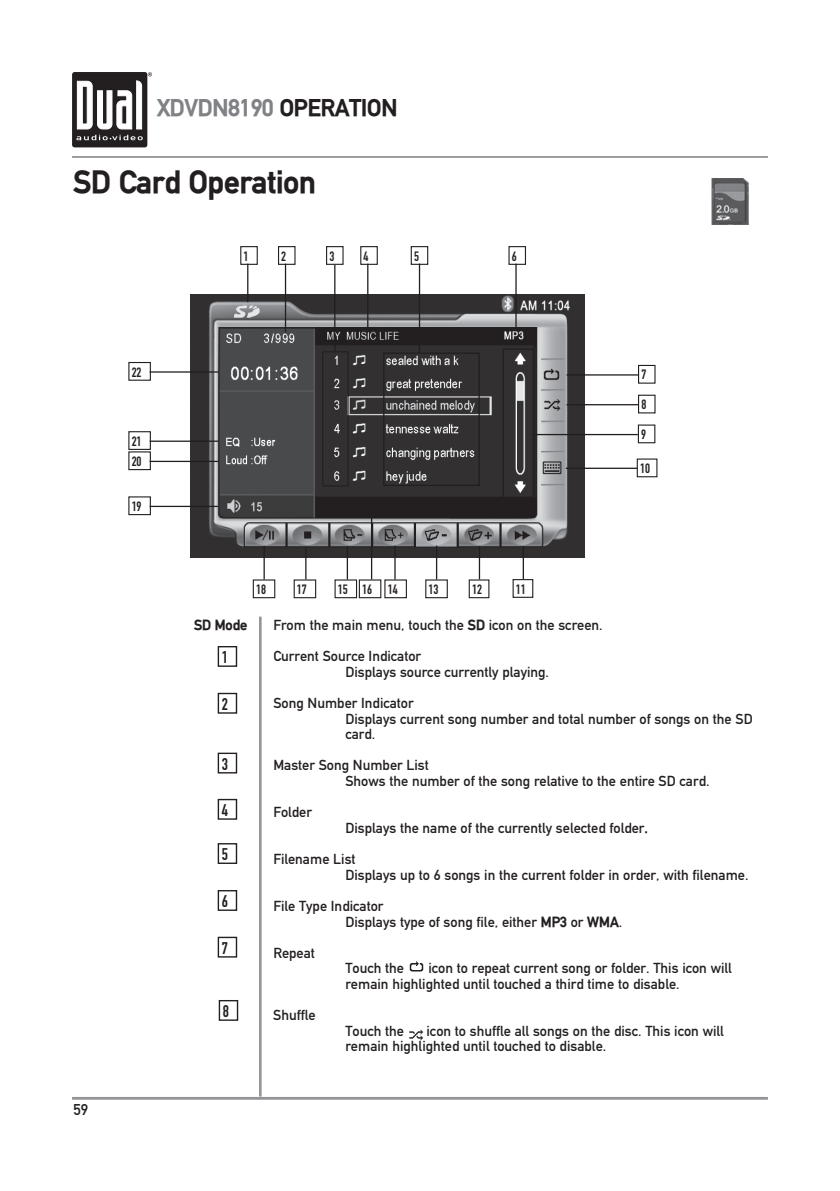
<style>
.page{position:relative;width:840px;height:1191px;background:#fff}
.page>*{position:absolute;margin:0;border:0;box-sizing:border-box;transform-origin:0 0}
.t1{font:700 31.2px "DIN Mittelschrift";color:#231f20}
.t2{font:700 23.4px "DIN Mittelschrift";color:#808285}
.t3{font:16.6px "DIN Engschrift";color:#231f20}
.t4{font:15.4px "DIN Mittelschrift";color:#231f20}
.t5{font:14.4px/31.2px "DIN Mittelschrift";color:#231f20}
.t6{font:700 14.4px "DIN Mittelschrift";color:#231f20}
.t7{font:13.4px "DIN Engschrift";color:#231f20}
.s1{color:#231f20}
.s2{font-weight:700}
</style>
<div class="page">
<div style="left:72px;top:72px;width:75px;height:75px;background:#231f20;border-radius:3px"></div>
<svg style="left:76px;top:72px;width:76px;height:68px"></svg>
<hr style="left:72px;top:1097px;width:695px;height:2px;background:#939598">
<hr style="left:72px;top:156px;width:695px;height:2px;background:#939598">
<hr style="left:259px;top:616px;width:2px;height:480px;background:#939598">
<img style="left:409px;top:961px;width:15px;height:11px">
<img style="left:409px;top:1029px;width:15px;height:12px">
<img style="left:190px;top:295px;width:394px;height:262px">
<hr style="left:305px;top:547px;width:1px;height:32px;background:#231f20">
<hr style="left:346px;top:546px;width:2px;height:33px;background:#231f20">
<hr style="left:394px;top:545px;width:1px;height:34px;background:#231f20">
<hr style="left:435px;top:545px;width:2px;height:34px;background:#231f20">
<hr style="left:478px;top:546px;width:2px;height:33px;background:#231f20">
<hr style="left:522px;top:546px;width:1px;height:33px;background:#231f20">
<hr style="left:263px;top:546px;width:2px;height:33px;background:#231f20">
<div style="left:425px;top:579px;width:22px;height:19px;border:1px solid #231f20"></div>
<div style="left:468px;top:579px;width:21px;height:19px;border:1px solid #231f20"></div>
<div style="left:240px;top:246px;width:18px;height:19px;border:1px solid #231f20"></div>
<div style="left:637px;top:424px;width:18px;height:19px;border:1px solid #231f20"></div>
<div style="left:278px;top:246px;width:17px;height:19px;border:1px solid #231f20"></div>
<div style="left:326px;top:246px;width:17px;height:19px;border:1px solid #231f20"></div>
<div style="left:410px;top:246px;width:18px;height:19px;border:1px solid #231f20"></div>
<div style="left:383px;top:352px;width:96px;height:134px;border:1px solid #231f20"></div>
<hr style="left:418px;top:264px;width:2px;height:88px;background:#231f20">
<hr style="left:285px;top:264px;width:1px;height:68px;background:#231f20">
<div style="left:322px;top:351px;width:26px;height:135px;border:1px solid #231f20"></div>
<hr style="left:334px;top:265px;width:1px;height:86px;background:#231f20">
<hr style="left:247px;top:264px;width:1px;height:38px;background:#231f20">
<hr style="left:565px;top:467px;width:72px;height:2px;background:#231f20">
<hr style="left:532px;top:434px;width:105px;height:1px;background:#231f20">
<div style="left:384px;top:579px;width:22px;height:19px;border:1px solid #231f20"></div>
<div style="left:334px;top:579px;width:23px;height:19px;border:1px solid #231f20"></div>
<div style="left:293px;top:579px;width:23px;height:19px;border:1px solid #231f20"></div>
<div style="left:252px;top:579px;width:23px;height:19px;border:1px solid #231f20"></div>
<div style="left:128px;top:496px;width:23px;height:19px;border:1px solid #231f20"></div>
<div style="left:128px;top:451px;width:23px;height:19px;border:1px solid #231f20"></div>
<div style="left:128px;top:431px;width:23px;height:19px;border:1px solid #231f20"></div>
<div style="left:128px;top:362px;width:23px;height:19px;border:1px solid #231f20"></div>
<hr style="left:149px;top:371px;width:69px;height:2px;background:#231f20">
<hr style="left:149px;top:440px;width:69px;height:2px;background:#231f20">
<hr style="left:149px;top:461px;width:69px;height:1px;background:#231f20">
<hr style="left:149px;top:506px;width:69px;height:1px;background:#231f20">
<div style="left:502px;top:348px;width:31px;height:151px;border:1px solid #231f20"></div>
<div style="left:360px;top:246px;width:17px;height:19px;border:1px solid #231f20"></div>
<hr style="left:367px;top:264px;width:1px;height:68px;background:#231f20">
<hr style="left:371px;top:515px;width:1px;height:64px;background:#231f20">
<div style="left:358px;top:579px;width:23px;height:19px;border:1px solid #231f20"></div>
<div style="left:217px;top:646px;width:20px;height:21px;border:1px solid #231f20"></div>
<div style="left:217px;top:693px;width:20px;height:20px;border:1px solid #231f20"></div>
<div style="left:217px;top:752px;width:20px;height:21px;border:1px solid #231f20"></div>
<div style="left:217px;top:799px;width:20px;height:20px;border:1px solid #231f20"></div>
<div style="left:217px;top:890px;width:20px;height:21px;border:1px solid #231f20"></div>
<div style="left:217px;top:843px;width:20px;height:21px;border:1px solid #231f20"></div>
<div style="left:218px;top:1000px;width:20px;height:20px;border:1px solid #231f20"></div>
<div style="left:217px;top:936px;width:20px;height:21px;border:1px solid #231f20"></div>
<div style="left:637px;top:395px;width:18px;height:18px;border:1px solid #231f20"></div>
<hr style="left:566px;top:404px;width:71px;height:1px;background:#231f20">
<div style="left:637px;top:365px;width:18px;height:19px;border:1px solid #231f20"></div>
<hr style="left:566px;top:374px;width:71px;height:1px;background:#231f20">
<div style="left:508px;top:246px;width:17px;height:19px;border:1px solid #231f20"></div>
<hr style="left:515px;top:264px;width:1px;height:65px;background:#231f20">
<div style="left:636px;top:458px;width:21px;height:19px;border:1px solid #231f20"></div>
<div style="left:512px;top:579px;width:21px;height:19px;border:1px solid #231f20"></div>
<img style="left:711px;top:178px;width:38px;height:47px">
<h2 class="t2" style="left:157px;top:94px;width:241px">XDVDN8190 <span class="s1">OPERATION</span></h2>
<h1 class="t1" style="left:73px;top:164px;width:244px">SD Card Operation</h1>
<p class="t7" style="left:243px;top:248px;width:6px">1</p>
<p class="t7" style="left:281px;top:248px;width:6px">2</p>
<p class="t7" style="left:329px;top:248px;width:6px">3</p>
<p class="t7" style="left:414px;top:248px;width:6px">5</p>
<p class="t7" style="left:363px;top:248px;width:6px">4</p>
<p class="t7" style="left:511px;top:248px;width:6px">6</p>
<p class="t7" style="left:132px;top:364px;width:11px">22</p>
<p class="t7" style="left:132px;top:433px;width:11px">21</p>
<p class="t7" style="left:132px;top:453px;width:11px">20</p>
<p class="t7" style="left:132px;top:498px;width:11px">19</p>
<p class="t7" style="left:256px;top:581px;width:11px">18</p>
<p class="t7" style="left:297px;top:581px;width:11px">17</p>
<p class="t7" style="left:338px;top:581px;width:11px">15</p>
<p class="t7" style="left:387px;top:581px;width:11px">14</p>
<p class="t7" style="left:362px;top:581px;width:11px">16</p>
<p class="t7" style="left:428px;top:581px;width:11px">13</p>
<p class="t7" style="left:472px;top:581px;width:11px">12</p>
<p class="t7" style="left:515px;top:581px;width:11px">11</p>
<p class="t7" style="left:641px;top:367px;width:6px">7</p>
<p class="t7" style="left:641px;top:397px;width:6px">8</p>
<p class="t7" style="left:640px;top:426px;width:6px">9</p>
<p class="t7" style="left:639px;top:460px;width:11px">10</p>
<p class="t6" style="left:194px;top:617px;width:55px">SD Mode</p>
<p class="t5" style="left:273px;top:609px;width:330px">From the main menu, touch the <span class="s2">SD</span> icon on the screen.<br>Current Source Indicator</p>
<p class="t5" style="left:273px;top:656px;width:277px;text-indent:72px">Displays source currently playing.<br>Song Number Indicator</p>
<p class="t5" style="left:345px;top:710px;width:408px;line-height:15.6px">Displays current song number and total number of songs on the SD card.</p>
<p class="t5" style="left:345px;top:757px;width:365px;line-height:15.6px;text-indent:-72px">Master Song Number List<br>Shows the number of the song relative to the entire SD card.</p>
<p class="t5" style="left:273px;top:796px;width:40px">Folder</p>
<p class="t5" style="left:273px;top:812px;width:376px;text-indent:72px">Displays the name of the currently selected folder<span class="s2">.<br></span>Filename List</p>
<p class="t5" style="left:273px;top:859px;width:476px;text-indent:72px">Displays up to 6 songs in the current folder in order, with filename.<br>File Type Indicator</p>
<p class="t5" style="left:345px;top:905px;width:278px">Displays type of song file, either <span class="s2">MP3</span> or <span class="s2">WMA</span>.</p>
<p class="t5" style="left:273px;top:937px;width:43px">Repeat</p>
<p class="t5" style="left:345px;top:952px;width:60px">Touch the</p>
<p class="t3" style="left:222px;top:647px;width:8px">1</p>
<p class="t3" style="left:222px;top:694px;width:8px">2</p>
<p class="t3" style="left:222px;top:754px;width:8px">3</p>
<p class="t3" style="left:222px;top:800px;width:8px">4</p>
<p class="t3" style="left:222px;top:844px;width:8px">5</p>
<p class="t3" style="left:222px;top:891px;width:8px">6</p>
<p class="t3" style="left:222px;top:938px;width:8px">7</p>
<p class="t5" style="left:345px;top:960px;width:388px;line-height:15.6px;text-indent:83px">icon to repeat current song or folder. This icon will remain highlighted until touched a third time to disable.</p>
<p class="t4" style="left:73px;top:1100px;width:16px">59</p>
<p class="t3" style="left:223px;top:1001px;width:8px">8</p>
<p class="t5" style="left:273px;top:999px;width:44px">Shuffle</p>
<p class="t5" style="left:345px;top:1022px;width:380px;line-height:15.6px;text-indent:81px">icon to shuffle all songs on the disc. This icon will remain highlighted until touched to disable.</p>
<p class="t5" style="left:345px;top:1015px;width:60px">Touch the</p>
</div>
